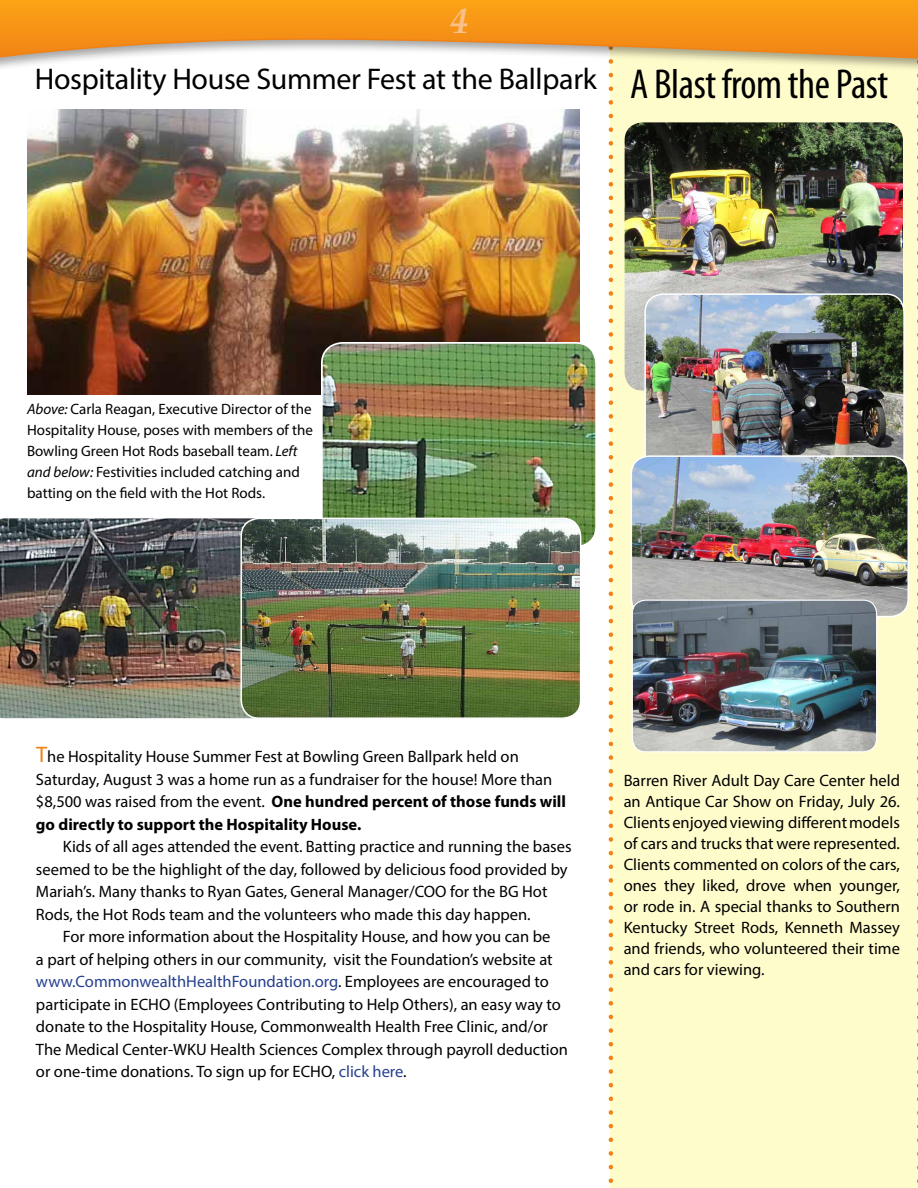
<style>
.page{position:relative;width:918px;height:1188px;background:#fff}
.page>*{position:absolute;margin:0;border:0;box-sizing:border-box;transform-origin:0 0}
.t1{font:condensed 42px "Myriad Pro";letter-spacing:-.01em;color:#000}
.t2{font:italic 700 36px "Palatino";color:#f8c18a}
.t3{font:30px "Myriad Pro";letter-spacing:-.01em;color:#000}
.t4{font:16.5px/22.5px "Myriad Pro";color:#000}
.t5{font:15px/21px "Myriad Pro";color:#000}
.s1{font-style:italic}
.s2{font-size:22.5px;color:#f08216}
.s3{font-weight:700}
.s4{color:#25408f}
</style>
<div class="page">
<img style="left:27px;top:110px;width:553px;height:284px">
<img style="left:322px;top:343px;width:272px;height:202px">
<div style="left:321px;top:342px;width:276px;height:206px;border:2px solid #fff;border-radius:21px"></div>
<img style="left:0;top:518px;width:241px;height:200px">
<img style="left:241px;top:518px;width:340px;height:200px">
<div style="left:240px;top:518px;width:341px;height:201px;border:2px solid #fff;border-radius:18px"></div>
<div style="left:611px;top:0;width:307px;height:1188px;background:#fffccc"></div>
<svg style="left:609px;top:72px;width:4px;height:1116px"></svg>
<svg style="left:917px;top:73px;width:1px;height:1108px"></svg>
<div style="left:0;top:0;width:918px;height:72px;background:#000;opacity:.35"></div>
<svg style="left:0;top:0;width:918px;height:60px"></svg>
<img style="left:625px;top:122px;width:278px;height:269px">
<img style="left:645px;top:294px;width:258px;height:162px">
<div style="left:644px;top:293px;width:261px;height:197px;border:2px solid #fff;border-radius:18px"></div>
<img style="left:631px;top:456px;width:277px;height:161px">
<div style="left:631px;top:455px;width:278px;height:162px;border:2px solid #fff;border-radius:18px"></div>
<img style="left:632px;top:600px;width:245px;height:152px">
<div style="left:632px;top:600px;width:245px;height:152px;border:1px solid #fff;border-radius:13px"></div>
<h2 class="t2" style="left:450px;top:-8px;width:19px">4</h2>
<h3 class="t3" style="left:35px;top:61px;width:564px">Hospitality House Summer Fest at the Ballpark</h3>
<h1 class="t1" style="left:630px;top:59px;width:260px">A Blast from the Past</h1>
<p class="t5" style="left:27px;top:399px;width:288px"><span class="s1">Above:</span> Carla Reagan, Executive Director of the Hospitality House, poses with members of the Bowling Green Hot Rods baseball team. <span class="s1">Left and below:</span> Festivities included catching and batting on the field with the Hot Rods.</p>
<p class="t4" style="left:36px;top:745px;width:532px"><span class="s2">T</span>he Hospitality House Summer Fest at Bowling Green Ballpark held on Saturday, August 3 was a home run as a fundraiser for the house! More than $8,500 was raised from the event. <span class="s3">One hundred percent of those funds will go directly to support the Hospitality House.</span></p>
<p class="t4" style="left:36px;top:835px;width:537px;text-indent:27px">Kids of all ages attended the event. Batting practice and running the bases seemed to be the highlight of the day, followed by delicious food provided by Mariah’s. Many thanks to Ryan Gates, General Manager/COO for the BG Hot Rods, the Hot Rods team and the volunteers who made this day happen.</p>
<p class="t4" style="left:36px;top:925px;width:534px;text-indent:27px">For more information about the Hospitality House, and how you can be<br>a part of helping others in our community, visit the Foundation’s website at <span class="s4">www.CommonwealthHealthFoundation.org</span>. Employees are encouraged to participate in ECHO (Employees Contributing to Help Others), an easy way to donate to the Hospitality House, Commonwealth Health Free Clinic, and/or The Medical Center-WKU Health Sciences Complex through payroll deduction or one-time donations. To sign up for ECHO, <span class="s4">click here</span>.</p>
<p class="t4" style="left:624px;top:770px;width:278px;line-height:21px;text-align:justify">Barren River Adult Day Care Center held an Antique Car Show on Friday, July 26.<br>Clients enjoyed viewing different models of cars and trucks that were represented.<br>Clients commented on colors of the cars, ones they liked, drove when younger, or rode in. A special thanks to Southern Kentucky Street Rods, Kenneth Massey and friends, who volunteered their time and cars for viewing.</p>
</div>
